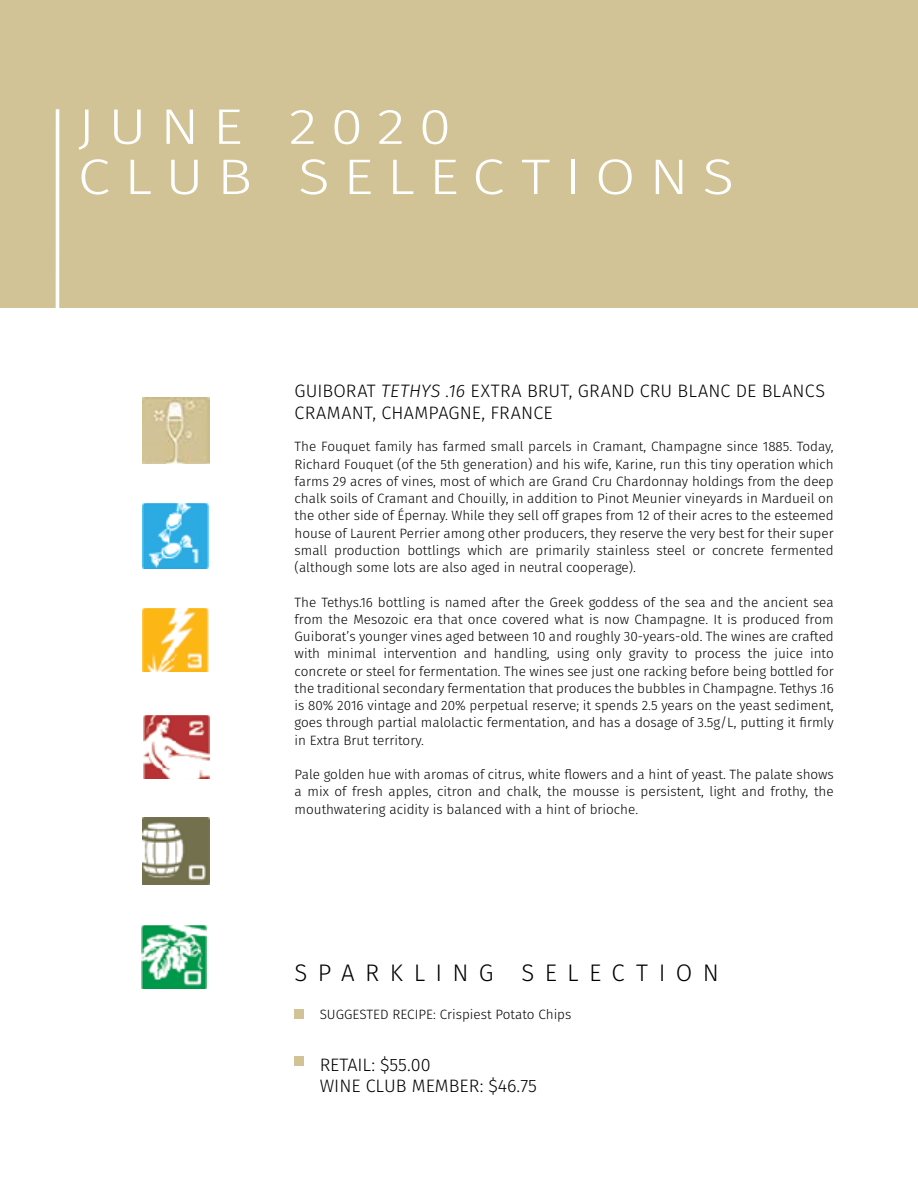
<style>
.page{position:relative;width:918px;height:1188px;background:#fff}
.page>*{position:absolute;margin:0;border:0;box-sizing:border-box;transform-origin:0 0}
.t1{font:300 49.95px/50.2px "Fira Sans";letter-spacing:.23em;color:#fff;scale:1.18 1}
.t2{font:300 24px "Fira Sans";letter-spacing:.43em;color:#000}
.t3{font:300 18px/21.6px "Fira Sans";color:#000}
.t4{font:300 13.5px/17.2px "Fira Sans";color:#000;text-align:justify}
.s1{font-style:italic}
</style>
<div class="page">
<div style="left:295px;top:1009px;width:9px;height:10px;background:#d2c396"></div>
<div style="left:295px;top:1056px;width:9px;height:10px;background:#d2c396"></div>
<div style="left:0;top:0;width:918px;height:308px;background:#d2c396"></div>
<hr style="left:56px;top:109px;width:3px;height:219px;background:#fff">
<img style="left:143px;top:397px;width:66px;height:67px">
<img style="left:143px;top:818px;width:66px;height:66px">
<img style="left:143px;top:503px;width:65px;height:65px">
<img style="left:143px;top:608px;width:66px;height:64px">
<img style="left:144px;top:715px;width:66px;height:63px">
<img style="left:142px;top:925px;width:65px;height:64px">
<h1 class="t1" style="left:78px;top:101px;width:558px">JUNE 2020<br>CLUB SELECTIONS</h1>
<h3 class="t3" style="left:295px;top:380px;width:532px">GUIBORAT <span class="s1">TETHYS .16</span> EXTRA BRUT, GRAND CRU BLANC DE BLANCS<br>CRAMANT, CHAMPAGNE, FRANCE</h3>
<p class="t4" style="left:295px;top:438px;width:541px">The Fouquet family has farmed small parcels in Cramant, Champagne since 1885. Today, Richard Fouquet (of the 5th generation) and his wife, Karine, run this tiny operation which farms 29 acres of vines, most of which are Grand Cru Chardonnay holdings from the deep chalk soils of Cramant and Chouilly, in addition to Pinot Meunier vineyards in Mardueil on the other side of Épernay. While they sell off grapes from 12 of their acres to the esteemed house of Laurent Perrier among other producers, they reserve the very best for their super small production bottlings which are primarily stainless steel or concrete fermented (although some lots are also aged in neutral cooperage).</p>
<p class="t4" style="left:295px;top:593px;width:541px">The Tethys.16 bottling is named after the Greek goddess of the sea and the ancient sea from the Mesozoic era that once covered what is now Champagne. It is produced from Guiborat’s younger vines aged between 10 and roughly 30-years-old. The wines are crafted with minimal intervention and handling, using only gravity to process the juice into concrete or steel for fermentation. The wines see just one racking before being bottled for the traditional secondary fermentation that produces the bubbles in Champagne. Tethys .16 is 80% 2016 vintage and 20% perpetual reserve; it spends 2.5 years on the yeast sediment, goes through partial malolactic fermentation, and has a dosage of 3.5g/L, putting it firmly in Extra Brut territory.</p>
<p class="t4" style="left:295px;top:766px;width:541px">Pale golden hue with aromas of citrus, white flowers and a hint of yeast. The palate shows a mix of fresh apples, citron and chalk, the mousse is persistent, light and frothy, the mouthwatering acidity is balanced with a hint of brioche.</p>
<h2 class="t2" style="left:295px;top:956px;width:426px">SPARKLING SELECTION</h2>
<p class="t4" style="left:320px;top:1005px;width:253px">SUGGESTED RECIPE: Crispiest Potato Chips</p>
<h3 class="t3" style="left:320px;top:1053px;width:219px">RETAIL: $55.00<br>WINE CLUB MEMBER: $46.75</h3>
</div>
